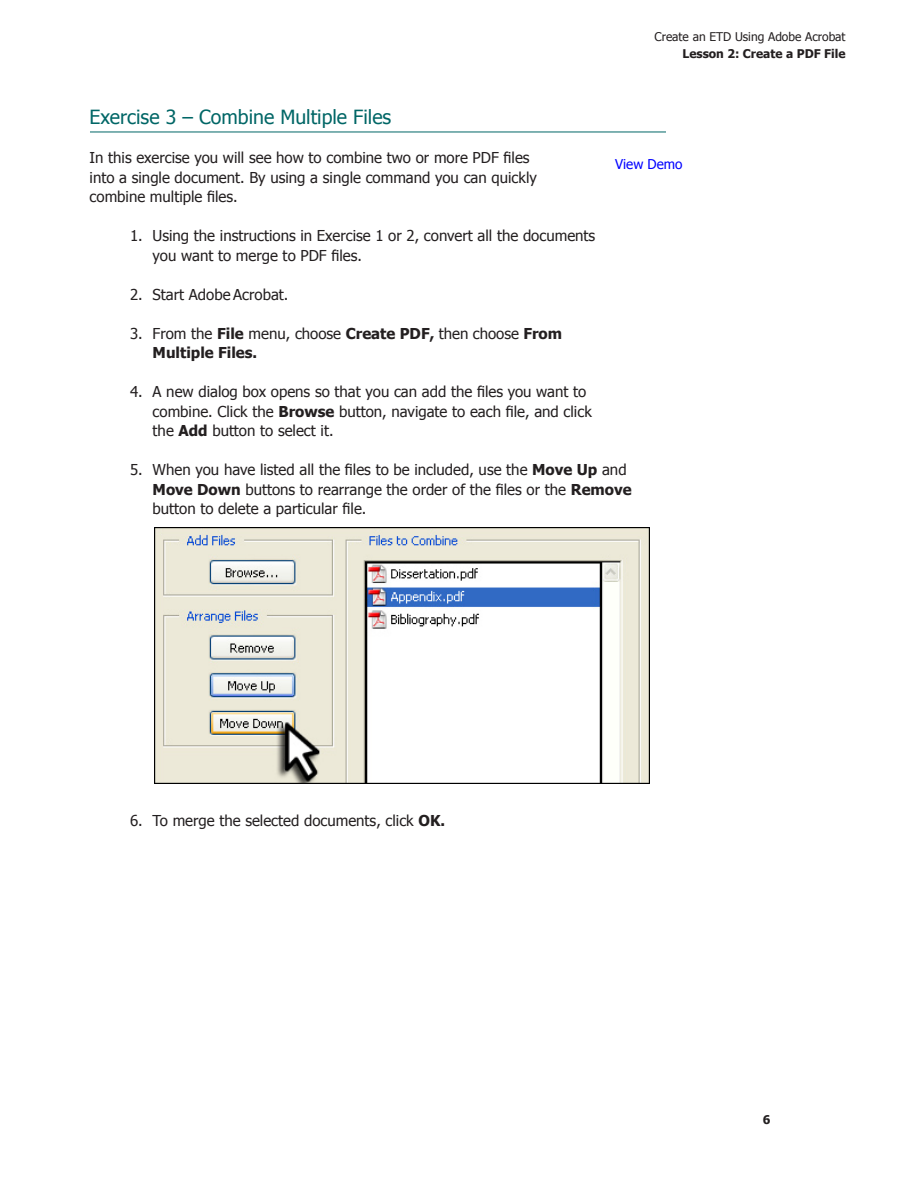
<style>
.page{position:relative;width:918px;height:1188px;background:#fff}
.page>*{position:absolute;margin:0;border:0;box-sizing:border-box;transform-origin:0 0}
.t1{font:19.5px "Tahoma";color:#066}
.t2{font:15px/19.5px "Tahoma";color:#231f20}
.t3{font:700 15px/19.5px "Tahoma";color:#231f20}
.t4{font:13.5px "Tahoma";color:#00f}
.t5{font:12px "Tahoma";color:#231f20}
.t6{font:700 12px "Tahoma";color:#231f20}
.s1{font-weight:400}
.s2{font-weight:700}
</style>
<div class="page">
<hr style="left:90px;top:132px;width:576px;height:1px;background:#066">
<img style="left:154px;top:527px;width:495px;height:256px">
<p class="t5" style="left:655px;top:29px;width:193px">Create an ETD Using Adobe Acrobat</p>
<p class="t6" style="left:683px;top:46px;width:165px">Lesson 2: Create a PDF File</p>
<h2 class="t1" style="left:90px;top:105px;width:303px">Exercise 3 – Combine Multiple Files</h2>
<p class="t2" style="left:90px;top:148px;width:449px">In this exercise you will see how to combine two or more PDF files into a single document. By using a single command you can quickly combine multiple files.</p>
<p class="t2" style="left:153px;top:226px;width:444px;text-indent:-22px">1. Using the instructions in Exercise 1 or 2, convert all the documents you want to merge to PDF files.</p>
<p class="t2" style="left:130px;top:284px;width:160px">2. Start Adobe Acrobat.</p>
<p class="t3" style="left:153px;top:323px;width:411px;text-indent:-22px"><span class="s1">3. From the</span> File <span class="s1">menu, choose</span> Create PDF, <span class="s1">then choose</span> From<br>Multiple Files.</p>
<p class="t2" style="left:153px;top:382px;width:441px;text-indent:-22px">4. A new dialog box opens so that you can add the files you want to combine. Click the <span class="s2">Browse</span> button, navigate to each file, and click the <span class="s2">Add</span> button to select it.</p>
<p class="t2" style="left:153px;top:460px;width:481px;text-indent:-22px">5. When you have listed all the files to be included, use the <span class="s2">Move Up</span> and<br><span class="s2">Move Down</span> buttons to rearrange the order of the files or the <span class="s2">Remove </span>button to delete a particular file.</p>
<p class="t4" style="left:615px;top:156px;width:69px">View Demo</p>
<p class="t2" style="left:130px;top:811px;width:317px">6. To merge the selected documents, click <span class="s2">OK.</span></p>
<p class="t6" style="left:763px;top:1112px;width:9px">6</p>
</div>
